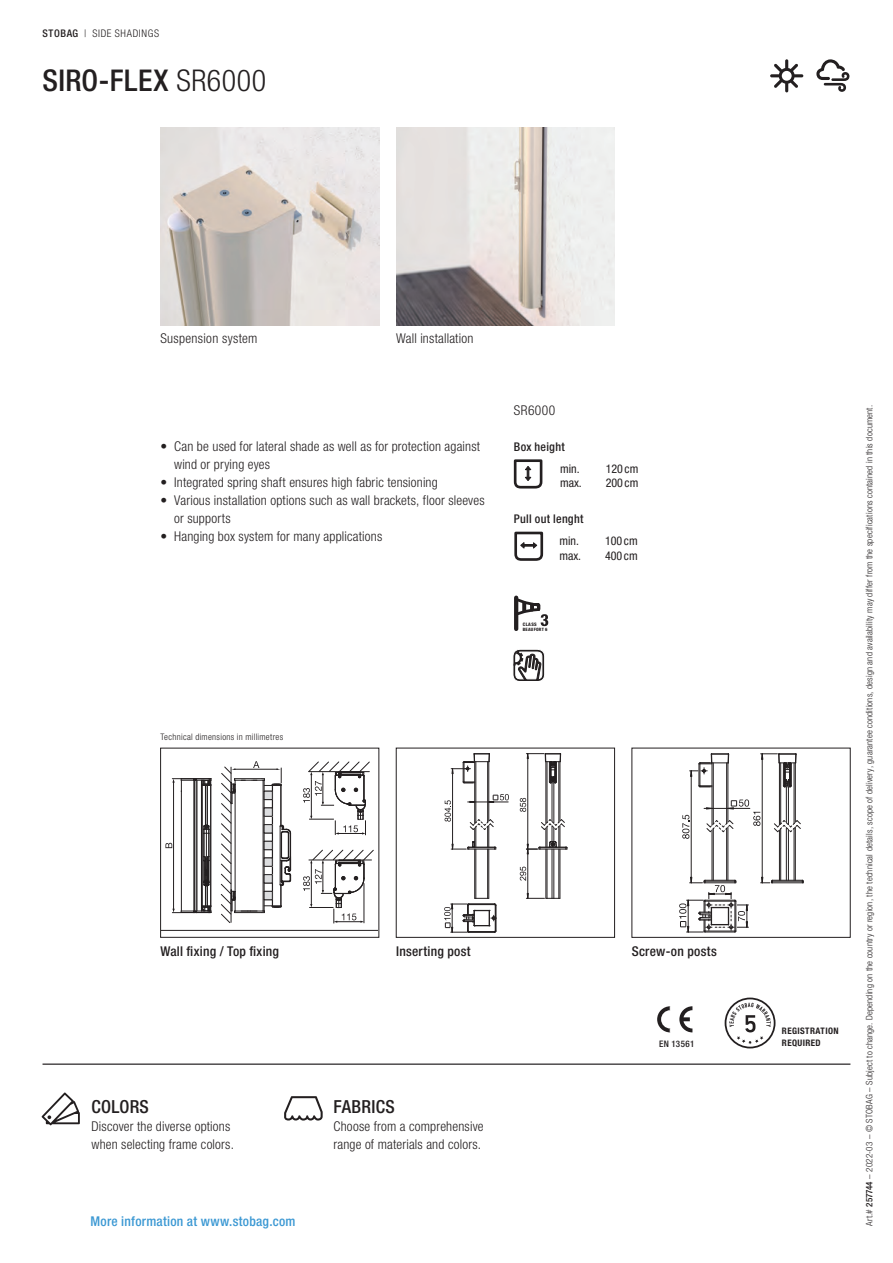
<style>
.page{position:relative;width:893px;height:1263px;background:#fff}
.page>*{position:absolute;margin:0;border:0;box-sizing:border-box;transform-origin:0 0}
.t1{font:500 condensed 30px "Helvetica Neue LT Pro";letter-spacing:.015em;color:#231f20}
.t2{font:500 condensed 18px "Helvetica Neue LT Pro";letter-spacing:.015em;color:#231f20}
.t3{font:300 condensed 13.5px/18px "Helvetica Neue LT Pro";letter-spacing:.015em;color:#231f20}
.t4{font:500 condensed 13.5px "Helvetica Neue LT Pro";letter-spacing:.02em;color:#231f20}
.t5{font:500 condensed 13.5px "Helvetica Neue LT Pro";letter-spacing:.02em;color:#3b98d3}
.t6{font:condensed 12px "Helvetica Neue LT Pro";color:#231f20}
.t7{font:500 condensed 12px "Helvetica Neue LT Pro";letter-spacing:.02em;color:#231f20}
.t8{font:300 condensed 10.5px "Helvetica Neue LT Pro";letter-spacing:.065em;color:#231f20}
.t9{font:300 condensed 9px "Helvetica Neue LT Pro";letter-spacing:.02em;color:#231f20}
.t10{font:700 condensed 9px/11.2px "Helvetica Neue LT Pro";letter-spacing:.045em;color:#231f20}
.t11{font:500 condensed 9px "Helvetica Neue LT Pro";letter-spacing:.045em;color:#231f20}
.t12{font:800 condensed 4.8px "Helvetica Neue LT Pro";letter-spacing:.075em;color:#231f20}
.t13{font:800 condensed 4.5px "Helvetica Neue LT Pro";letter-spacing:.05em;color:#231f20}
.s1{font-weight:500}
.s2{font-weight:300}
</style>
<div class="page">
<svg style="left:816px;top:59px;width:33px;height:33px"></svg>
<svg style="left:770px;top:59px;width:33px;height:33px"></svg>
<hr style="left:514px;top:598px;width:4px;height:31px;background:#231f20">
<svg style="left:514px;top:596px;width:34px;height:30px"></svg>
<img style="left:160px;top:127px;width:219px;height:198px">
<svg style="left:162px;top:761px;width:215px;height:169px"></svg>
<img style="left:396px;top:127px;width:219px;height:198px">
<svg style="left:514px;top:531px;width:30px;height:30px"></svg>
<svg style="left:513px;top:459px;width:30px;height:30px"></svg>
<svg style="left:657px;top:1006px;width:14px;height:26px"></svg>
<svg style="left:679px;top:1006px;width:13px;height:26px"></svg>
<svg style="left:42px;top:1092px;width:38px;height:33px"></svg>
<svg style="left:284px;top:1096px;width:39px;height:24px"></svg>
<hr style="left:43px;top:1063px;width:807px;height:2px;background:#231f20">
<svg style="left:513px;top:649px;width:32px;height:32px"></svg>
<svg style="left:682px;top:815px;width:7px;height:24px"></svg>
<svg style="left:774px;top:820px;width:27px;height:12px"></svg>
<hr style="left:762px;top:754px;width:1px;height:129px;background:#231f20">
<hr style="left:691px;top:771px;width:1px;height:112px;background:#231f20">
<svg style="left:704px;top:799px;width:56px;height:33px"></svg>
<hr style="left:713px;top:829px;width:1px;height:51px;background:#231f20">
<hr style="left:726px;top:828px;width:1px;height:52px;background:#231f20">
<hr style="left:713px;top:763px;width:1px;height:61px;background:#231f20">
<hr style="left:726px;top:763px;width:1px;height:60px;background:#231f20">
<hr style="left:727px;top:827px;width:1px;height:53px;background:#231f20">
<hr style="left:712px;top:830px;width:1px;height:50px;background:#231f20">
<svg style="left:690px;top:753px;width:39px;height:35px"></svg>
<hr style="left:727px;top:763px;width:1px;height:59px;background:#231f20">
<hr style="left:712px;top:763px;width:1px;height:62px;background:#231f20">
<hr style="left:794px;top:828px;width:1px;height:52px;background:#231f20">
<hr style="left:780px;top:829px;width:1px;height:51px;background:#231f20">
<hr style="left:772px;top:881px;width:30px;height:1px;background:#231f20">
<hr style="left:794px;top:763px;width:1px;height:60px;background:#231f20">
<hr style="left:780px;top:763px;width:1px;height:61px;background:#231f20">
<hr style="left:779px;top:830px;width:1px;height:50px;background:#231f20">
<hr style="left:795px;top:827px;width:1px;height:53px;background:#231f20">
<hr style="left:788px;top:829px;width:1px;height:51px;background:#231f20">
<hr style="left:786px;top:827px;width:1px;height:53px;background:#231f20">
<hr style="left:772px;top:880px;width:30px;height:1px;background:#231f20">
<hr style="left:772px;top:882px;width:30px;height:1px;background:#231f20">
<svg style="left:761px;top:877px;width:12px;height:6px"></svg>
<hr style="left:779px;top:763px;width:1px;height:62px;background:#231f20">
<hr style="left:795px;top:763px;width:1px;height:59px;background:#231f20">
<hr style="left:788px;top:787px;width:1px;height:38px;background:#231f20">
<hr style="left:786px;top:787px;width:1px;height:36px;background:#231f20">
<svg style="left:761px;top:753px;width:36px;height:35px"></svg>
<svg style="left:679px;top:877px;width:69px;height:56px"></svg>
<svg style="left:520px;top:798px;width:6px;height:14px"></svg>
<svg style="left:520px;top:867px;width:6px;height:14px"></svg>
<hr style="left:527px;top:756px;width:1px;height:90px;background:#231f20">
<hr style="left:452px;top:772px;width:1px;height:74px;background:#231f20">
<hr style="left:527px;top:849px;width:1px;height:49px;background:#231f20">
<hr style="left:487px;top:849px;width:1px;height:49px;background:#231f20">
<hr style="left:476px;top:849px;width:1px;height:49px;background:#231f20">
<hr style="left:487px;top:762px;width:1px;height:60px;background:#231f20">
<hr style="left:476px;top:762px;width:1px;height:61px;background:#231f20">
<hr style="left:488px;top:849px;width:1px;height:49px;background:#231f20">
<hr style="left:474px;top:849px;width:1px;height:49px;background:#231f20">
<svg style="left:445px;top:794px;width:64px;height:56px"></svg>
<hr style="left:488px;top:762px;width:1px;height:59px;background:#231f20">
<hr style="left:474px;top:762px;width:1px;height:62px;background:#231f20">
<svg style="left:451px;top:753px;width:39px;height:30px"></svg>
<hr style="left:547px;top:849px;width:1px;height:49px;background:#231f20">
<hr style="left:559px;top:849px;width:1px;height:49px;background:#231f20">
<hr style="left:547px;top:762px;width:1px;height:61px;background:#231f20">
<hr style="left:559px;top:762px;width:1px;height:60px;background:#231f20">
<hr style="left:545px;top:849px;width:1px;height:49px;background:#231f20">
<hr style="left:552px;top:849px;width:1px;height:49px;background:#231f20">
<hr style="left:560px;top:849px;width:1px;height:49px;background:#231f20">
<hr style="left:553px;top:849px;width:1px;height:49px;background:#231f20">
<svg style="left:526px;top:893px;width:34px;height:6px"></svg>
<svg style="left:526px;top:819px;width:42px;height:35px"></svg>
<hr style="left:545px;top:762px;width:1px;height:62px;background:#231f20">
<hr style="left:552px;top:783px;width:1px;height:38px;background:#231f20">
<hr style="left:560px;top:762px;width:1px;height:59px;background:#231f20">
<hr style="left:553px;top:783px;width:1px;height:40px;background:#231f20">
<svg style="left:526px;top:753px;width:35px;height:30px"></svg>
<svg style="left:444px;top:898px;width:53px;height:35px"></svg>
<div style="left:396px;top:748px;width:219px;height:189px;border:1px solid #231f20"></div>
<svg style="left:725px;top:997px;width:50px;height:51px"></svg>
<p class="t8" style="left:43px;top:28px;width:118px"><span class="s1">STOBAG</span> | SIDE SHADINGS</p>
<h1 class="t1" style="left:43px;top:63px;width:225px">SIRO-FLEX <span class="s2">SR6000</span></h1>
<p class="t3" style="left:160px;top:330px;width:99px">Suspension system</p>
<p class="t3" style="left:396px;top:330px;width:79px">Wall installation</p>
<p class="t3" style="left:174px;top:438px;width:307px;text-indent:-14px">• Can be used for lateral shade as well as for protection against wind or prying eyes</p>
<p class="t3" style="left:160px;top:474px;width:279px">• Integrated spring shaft ensures high fabric tensioning</p>
<p class="t3" style="left:174px;top:492px;width:312px;text-indent:-14px">• Various installation options such as wall brackets, floor sleeves or supports</p>
<p class="t3" style="left:160px;top:528px;width:223px">• Hanging box system for many applications</p>
<p class="t3" style="left:514px;top:402px;width:43px">SR6000</p>
<p class="t7" style="left:514px;top:440px;width:52px">Box height</p>
<p class="t6" style="left:560px;top:461px;width:21px">min.</p>
<p class="t6" style="left:606px;top:461px;width:34px">120 cm</p>
<p class="t6" style="left:560px;top:476px;width:23px">max.</p>
<p class="t6" style="left:606px;top:476px;width:34px">200 cm</p>
<p class="t7" style="left:514px;top:512px;width:71px">Pull out lenght</p>
<p class="t6" style="left:559px;top:533px;width:21px">min.</p>
<p class="t6" style="left:605px;top:533px;width:34px">100 cm</p>
<p class="t6" style="left:559px;top:548px;width:23px">max.</p>
<p class="t6" style="left:605px;top:548px;width:34px">400 cm</p>
<p class="t12" style="left:523px;top:621px;width:15px">CLASS</p>
<p class="t13" style="left:523px;top:626px;width:26px">BEAUFORT 6</p>
<p class="t9" style="left:160px;top:731px;width:124px">Technical dimensions in millimetres</p>
<p class="t4" style="left:160px;top:943px;width:120px">Wall fixing / Top fixing</p>
<h2 class="t2" style="left:91px;top:1096px;width:59px">COLORS</h2>
<p class="t3" style="left:91px;top:1117px;width:144px">Discover the diverse options when selecting frame colors.</p>
<p class="t5" style="left:90px;top:1213px;width:207px">More information at www.stobag.com</p>
<p class="t4" style="left:396px;top:943px;width:76px">Inserting post</p>
<p class="t4" style="left:632px;top:943px;width:87px">Screw-on posts</p>
<h2 class="t2" style="left:333px;top:1096px;width:63px">FABRICS</h2>
<p class="t3" style="left:333px;top:1117px;width:152px">Choose from a comprehensive range of materials and colors.</p>
<p class="t11" style="left:659px;top:1038px;width:37px">EN 13561</p>
<p class="t10" style="left:782px;top:1025px;width:58px">REGISTRATION<br>REQUIRED</p>
<p class="t9" style="left:864px;top:1225px;width:822px;rotate:-90deg">Art.# <span class="s1">257744</span> – 2022-03 – © STOBAG – Subject to change. Depending on the country or region, the technical details, scope of delivery, guarantee conditions, design and availability may differ from the specifications contained in this document.</p>
</div>
